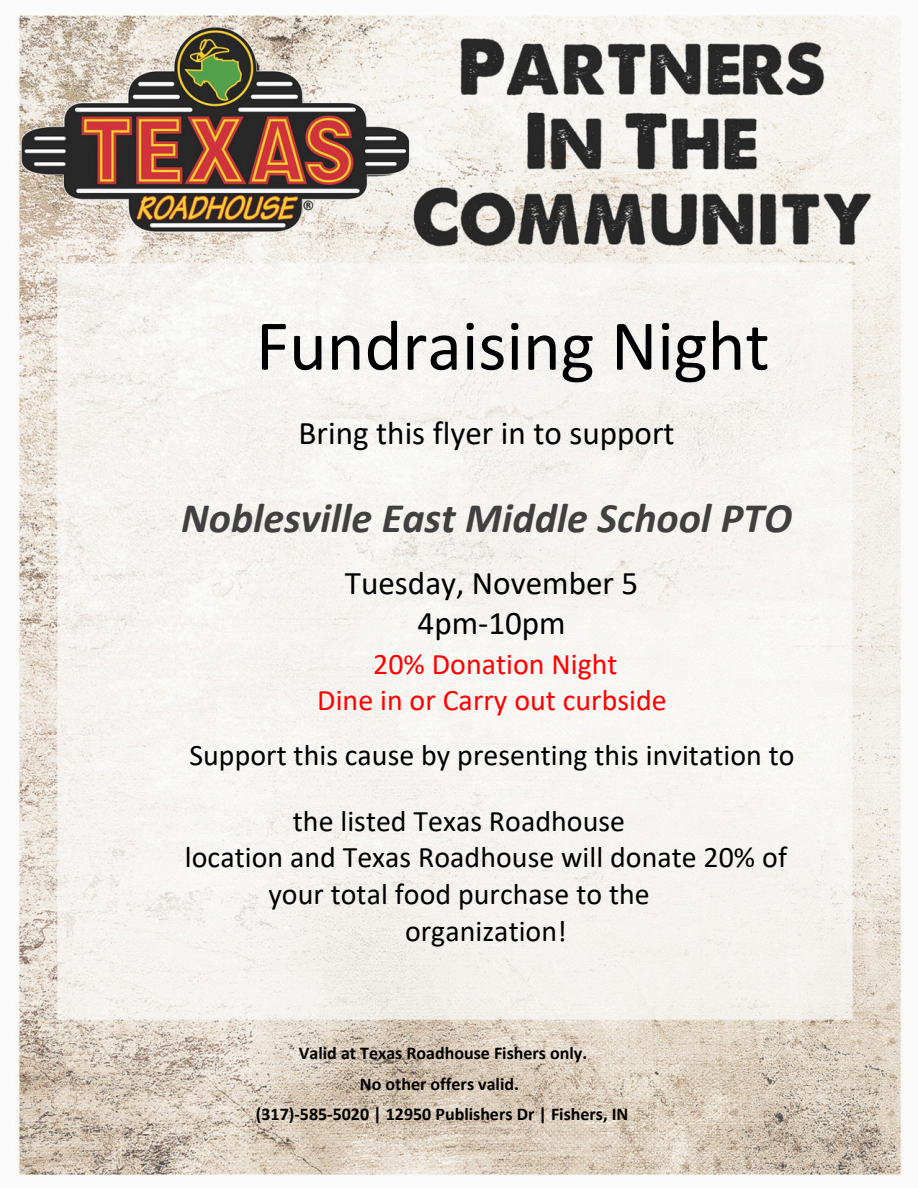
<style>
.page{position:relative;width:918px;height:1188px;background:#fff}
.page>*{position:absolute;margin:0;border:0;box-sizing:border-box;transform-origin:0 0}
.t1{font:72px "Calibri";color:#000}
.t2{font:italic 700 42.15px "Calibri";color:#404040}
.t3{font:33.15px/40.5px "Calibri";color:#000;text-align:center}
.t4{font:29.85px "Calibri";color:#000}
.t5{font:29.85px/36px "Calibri";color:#f00;text-align:center}
.t6{font:700 18px "Calibri";color:#000}
</style>
<div class="page">
<img style="left:16px;top:14px;width:888px;height:1162px">
<h3 class="t1" style="left:256px;top:316px;width:515px">Fundraising Night</h3>
<h3 class="t3" style="left:299px;top:415px;width:378px">Bring this flyer in to support</h3>
<h3 class="t2" style="left:181px;top:500px;width:612px">Noblesville East Middle School PTO</h3>
<h3 class="t3" style="left:345px;top:565px;width:295px">Tuesday, November 5<br>4pm-10pm</h3>
<h3 class="t5" style="left:317px;top:648px;width:351px">20% Donation Night<br>Dine in or Carry out curbside</h3>
<h3 class="t4" style="left:189px;top:743px;width:607px">Support this cause by presenting this invitation to</h3>
<h3 class="t4" style="left:293px;top:808px;width:334px">the listed Texas Roadhouse</h3>
<p class="t4" style="left:185px;top:845px;width:604px">location and Texas Roadhouse will donate 20% of</p>
<p class="t4" style="left:268px;top:881px;width:383px">your total food purchase to the</p>
<p class="t4" style="left:405px;top:918px;width:163px">organization!</p>
<h1 class="t6" style="left:299px;top:1046px;width:290px">Valid at Texas Roadhouse Fishers only.</h1>
<h3 class="t6" style="left:360px;top:1076px;width:161px">No other offers valid.</h3>
<h2 class="t6" style="left:256px;top:1107px;width:374px">(317)-585-5020 | 12950 Publishers Dr | Fishers, IN</h2>
</div>
